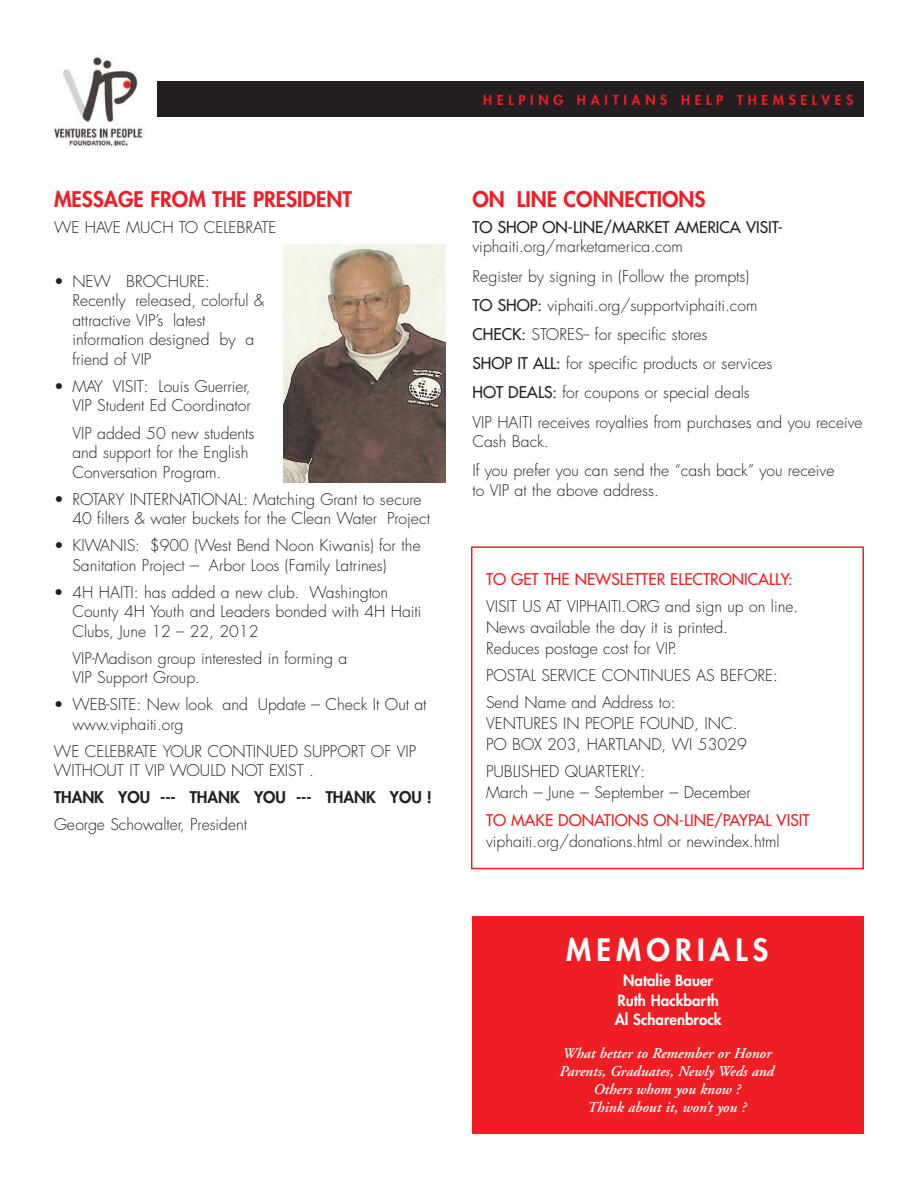
<style>
.page{position:relative;width:918px;height:1188px;background:#fff}
.page>*{position:absolute;margin:0;border:0;box-sizing:border-box;transform-origin:0 0}
.t1{font:800 30px "Futura";letter-spacing:.175em;color:#fff}
.t2{font:800 21px "Futura";color:#ee1e24}
.t3{font:300 15.75px/19.5px "Futura";color:#231f20}
.t4{font:15.75px "Futura";color:#ee1e24}
.t5{font:15.75px "Futura";color:#231f20}
.t6{font:800 15.75px "Futura";color:#231f20}
.t7{font:italic 600 15px/18px "Adobe Garamond";color:#fff;text-align:center}
.t8{font:800 15px/19.5px "Futura";color:#fff;text-align:center}
.t9{font:800 13.5px "Futura";letter-spacing:.345em;color:#ee1e24}
.s1{font-weight:400}
</style>
<div class="page">
<div style="left:472px;top:916px;width:392px;height:218px;background:#ee1e24"></div>
<img style="left:284px;top:244px;width:161px;height:238px">
<div style="left:54px;top:81px;width:810px;height:36px;background:#231f20"></div>
<img style="left:54px;top:56px;width:102px;height:91px">
<div style="left:471px;top:546px;width:393px;height:323px;border:2px solid #ee1e24"></div>
<h2 class="t2" style="left:54px;top:189px;width:299px">MESSAGE FROM THE PRESIDENT</h2>
<p class="t3" style="left:54px;top:219px;width:224px">WE HAVE MUCH TO CELEBRATE</p>
<p class="t3" style="left:72px;top:273px;width:193px;text-indent:-18px">• NEW BROCHURE:<br>Recently released, colorful &amp; attractive VIP’s latest information designed by a friend of VIP</p>
<p class="t3" style="left:54px;top:378px;width:198px;text-align:right">• MAY VISIT: Louis Guerrier,<br>VIP Student Ed Coordinator</p>
<p class="t3" style="left:72px;top:424px;width:184px">VIP added 50 new students and support for the English<br>Conversation Program.</p>
<p class="t3" style="left:72px;top:490px;width:359px;text-indent:-18px">• ROTARY INTERNATIONAL: Matching Grant to secure<br>40 filters &amp; water buckets for the Clean Water Project</p>
<p class="t3" style="left:72px;top:537px;width:350px;text-indent:-18px">• KIWANIS: $900 (West Bend Noon Kiwanis) for the<br>Sanitation Project --- Arbor Loos (Family Latrines)</p>
<p class="t3" style="left:72px;top:584px;width:351px;text-indent:-18px">• 4H HAITI: has added a new club. Washington<br>County 4H Youth and Leaders bonded with 4H Haiti<br>Clubs, June 12 – 22, 2012</p>
<p class="t3" style="left:72px;top:650px;width:276px">VIP-Madison group interested in forming a<br>VIP Support Group.</p>
<p class="t3" style="left:72px;top:696px;width:356px;text-indent:-18px">• WEB-SITE: New look and Update --- Check It Out at www.viphaiti.org</p>
<p class="t3" style="left:54px;top:743px;width:364px">WE CELEBRATE YOUR CONTINUED SUPPORT OF VIP<br>WITHOUT IT VIP WOULD NOT EXIST .</p>
<p class="t6" style="left:54px;top:790px;width:380px">THANK YOU --- THANK YOU --- THANK YOU !</p>
<p class="t3" style="left:54px;top:816px;width:195px">George Schowalter, President</p>
<p class="t9" style="left:483px;top:93px;width:371px">HELPING HAITIANS HELP THEMSELVES</p>
<h2 class="t2" style="left:472px;top:189px;width:235px">ON LINE CONNECTIONS</h2>
<p class="t5" style="left:472px;top:219px;width:312px">TO SHOP ON-LINE/MARKET AMERICA VISIT-</p>
<p class="t3" style="left:472px;top:233px;width:392px;line-height:29.2px">viphaiti.org/marketamerica.com<br>Register by signing in (Follow the prompts)<br><span class="s1">TO SHOP:</span> viphaiti.org/supportviphaiti.com<br><span class="s1">CHECK:</span> STORES-- for specific stores<br><span class="s1">SHOP IT ALL:</span> for specific products or services<br><span class="s1">HOT DEALS:</span> for coupons or special deals<br>VIP HAITI receives royalties from purchases and you receive</p>
<p class="t3" style="left:473px;top:428px;width:363px;line-height:29.2px">Cash Back.<br>If you prefer you can send the “cash back” you receive</p>
<p class="t3" style="left:473px;top:482px;width:188px">to VIP at the above address.</p>
<p class="t4" style="left:486px;top:571px;width:308px">TO GET THE NEWSLETTER ELECTRONICALLY:</p>
<p class="t3" style="left:486px;top:597px;width:314px;line-height:20.9px">VISIT US AT VIPHAITI.ORG and sign up on line.<br>News available the day it is printed.<br>Reduces postage cost for VIP.</p>
<p class="t3" style="left:486px;top:663px;width:294px;line-height:27.3px">POSTAL SERVICE CONTINUES AS BEFORE:<br>Send Name and Address to:</p>
<p class="t3" style="left:486px;top:714px;width:262px;line-height:20.9px">VENTURES IN PEOPLE FOUND, INC.<br>PO BOX 203, HARTLAND, WI 53029</p>
<p class="t3" style="left:486px;top:762px;width:266px;line-height:20.9px">PUBLISHED QUARTERLY:<br>March --- June --- September --- December</p>
<p class="t4" style="left:486px;top:812px;width:325px">TO MAKE DONATIONS ON-LINE/PAYPAL VISIT</p>
<p class="t3" style="left:486px;top:832px;width:295px">viphaiti.org/donations.html or newindex.html</p>
<h1 class="t1" style="left:566px;top:935px;width:204px">MEMORIALS</h1>
<p class="t8" style="left:615px;top:972px;width:108px">Natalie Bauer<br>Ruth Hackbarth<br>Al Scharenbrock</p>
<p class="t7" style="left:560px;top:1046px;width:216px">What better to Remember or Honor<br>Parents, Graduates, Newly Weds and<br>Others whom you know ?<br>Think about it, won’t you ?</p>
</div>
